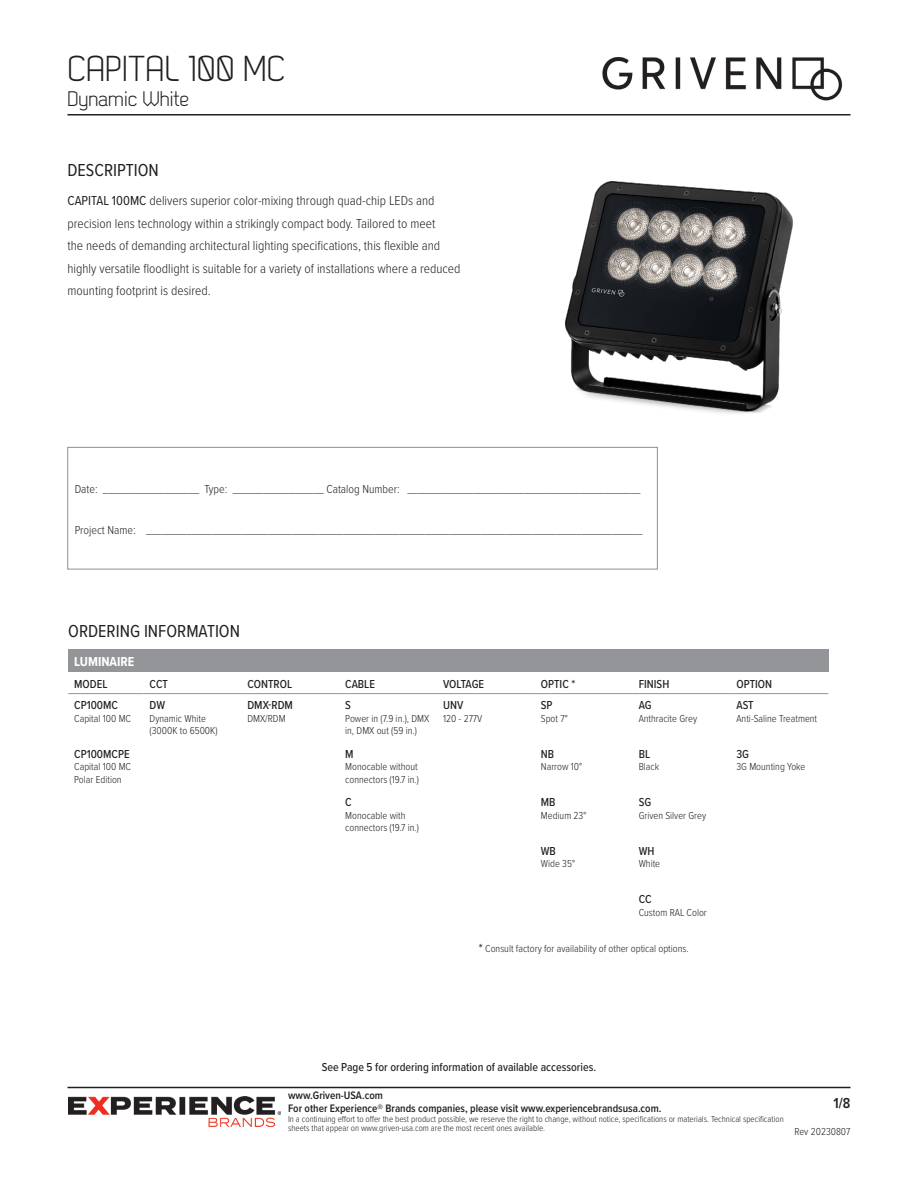
<style>
.page{position:relative;width:918px;height:1188px;background:#fff}
.page>*{position:absolute;margin:0;border:0;box-sizing:border-box;transform-origin:0 0}
.t1{font:36px "Dekar";color:#231f20}
.t2{font:21px "Dekar";color:#231f20}
.t3{font:18px "Proxima Nova Cond";color:#231f20}
.t4{font:600 15px "Proxima Nova Cond";color:#231f20}
.Description_Text{font:300 13.5px/22.5px "Proxima Nova Cond";color:#231f20}
.Ordering_Info_Title{font:700 13.5px "Proxima Nova Cond";color:#fff}
.t5{font:300 12px "Proxima Nova Cond";color:#231f20}
.Ordering_Info_Text{font:500 12px "Proxima Nova Cond";color:#231f20}
.t6{font:600 11.25px/12.8px "Proxima Nova Cond";color:#231f20}
.Ordering_Info_Text-2{font:300 10.5px/12.6px "Proxima Nova Cond";color:#231f20}
.t7{font:300 9px/9.8px "Proxima Nova Cond";color:#231f20}
.s1{font-weight:400}
.s2{font-weight:500;font-size:12px}
</style>
<div class="page">
<img style="left:602px;top:57px;width:241px;height:44px">
<hr style="left:68px;top:114px;width:782px;height:2px;background:#231f20">
<hr style="left:68px;top:1087px;width:782px;height:1px;background:#231f20">
<img style="left:68px;top:1097px;width:212px;height:29px">
<img style="left:564px;top:181px;width:229px;height:233px">
<div style="left:68px;top:447px;width:590px;height:122px;border:1px solid #8e9093"></div>
<div style="left:68px;top:649px;width:760px;height:23px;background:#939598"></div>
<hr style="left:730px;top:693px;width:98px;height:1px;background:#939598">
<hr style="left:68px;top:693px;width:76px;height:1px;background:#939598">
<hr style="left:144px;top:693px;width:97px;height:1px;background:#939598">
<hr style="left:241px;top:693px;width:98px;height:1px;background:#939598">
<hr style="left:339px;top:693px;width:98px;height:1px;background:#939598">
<hr style="left:437px;top:693px;width:98px;height:1px;background:#939598">
<hr style="left:535px;top:693px;width:98px;height:1px;background:#939598">
<hr style="left:633px;top:693px;width:97px;height:1px;background:#939598">
<h1 class="t1" style="left:68px;top:51px;width:219px">CAPITAL 100 MC</h1>
<h2 class="t2" style="left:68px;top:89px;width:123px">Dynamic White</h2>
<h1 class="t3" style="left:68px;top:157px;width:93px">DESCRIPTION</h1>
<p class="Description_Text" style="left:68px;top:189px;width:394px"><span class="s1">CAPITAL 100MC</span> delivers superior color-mixing through quad-chip LEDs and precision lens technology within a strikingly compact body. Tailored to meet<br>the needs of demanding architectural lighting specifications, this flexible and highly versatile floodlight is suitable for a variety of installations where a reduced mounting footprint is desired.</p>
<h1 class="t5" style="left:75px;top:480px;width:567px">Date: ___________________ Type: __________________ Catalog Number: ______________________________________________</h1>
<h1 class="t5" style="left:75px;top:521px;width:569px">Project Name: __________________________________________________________________________________________________</h1>
<h1 class="t3" style="left:68px;top:617px;width:173px">ORDERING INFORMATION</h1>
<p class="Ordering_Info_Title" style="left:74px;top:652px;width:62px">LUMINAIRE</p>
<p class="Ordering_Info_Text" style="left:74px;top:675px;width:35px">MODEL</p>
<p class="Ordering_Info_Text" style="left:150px;top:675px;width:20px">CCT</p>
<p class="Ordering_Info_Text" style="left:247px;top:675px;width:46px">CONTROL</p>
<p class="Ordering_Info_Text" style="left:345px;top:675px;width:31px">CABLE</p>
<p class="Ordering_Info_Text" style="left:443px;top:675px;width:43px">VOLTAGE</p>
<p class="Ordering_Info_Text" style="left:541px;top:675px;width:36px">OPTIC *</p>
<p class="Ordering_Info_Text" style="left:639px;top:675px;width:32px">FINISH</p>
<p class="Ordering_Info_Text" style="left:736px;top:675px;width:37px">OPTION</p>
<p class="Ordering_Info_Text" style="left:74px;top:696px;width:45px">CP100MC</p>
<p class="Ordering_Info_Text-2" style="left:74px;top:711px;width:58px">Capital 100 MC</p>
<p class="Ordering_Info_Text" style="left:345px;top:696px;width:7px">S</p>
<p class="Ordering_Info_Text-2" style="left:345px;top:711px;width:86px">Power in (7.9 in.), DMX in, DMX out (59 in.)</p>
<p class="Ordering_Info_Text" style="left:541px;top:696px;width:13px">SP</p>
<p class="Ordering_Info_Text-2" style="left:541px;top:711px;width:28px">Spot 7°</p>
<p class="Ordering_Info_Text" style="left:639px;top:696px;width:14px">AG</p>
<p class="Ordering_Info_Text-2" style="left:639px;top:711px;width:60px">Anthracite Grey</p>
<p class="Ordering_Info_Text" style="left:736px;top:696px;width:19px">AST</p>
<p class="Ordering_Info_Text-2" style="left:736px;top:711px;width:82px">Anti-Saline Treatment</p>
<p class="Ordering_Info_Text" style="left:150px;top:696px;width:17px">DW</p>
<p class="Ordering_Info_Text-2" style="left:150px;top:711px;width:69px">Dynamic White (3000K to 6500K)</p>
<p class="Ordering_Info_Text" style="left:247px;top:696px;width:47px">DMX-RDM</p>
<p class="Ordering_Info_Text-2" style="left:247px;top:711px;width:40px">DMX/RDM</p>
<p class="Ordering_Info_Text" style="left:443px;top:696px;width:22px">UNV</p>
<p class="Ordering_Info_Text-2" style="left:443px;top:711px;width:41px">120 - 277V</p>
<p class="Ordering_Info_Text" style="left:74px;top:745px;width:57px">CP100MCPE</p>
<p class="Ordering_Info_Text-2" style="left:74px;top:760px;width:58px">Capital 100 MC<br>Polar Edition</p>
<p class="Ordering_Info_Text" style="left:345px;top:745px;width:10px">M</p>
<p class="Ordering_Info_Text-2" style="left:345px;top:760px;width:75px">Monocable without connectors (19.7 in.)</p>
<p class="Ordering_Info_Text" style="left:345px;top:793px;width:8px">C</p>
<p class="Ordering_Info_Text-2" style="left:345px;top:809px;width:75px">Monocable with connectors (19.7 in.)</p>
<p class="Ordering_Info_Text" style="left:541px;top:745px;width:15px">NB</p>
<p class="Ordering_Info_Text-2" style="left:541px;top:760px;width:43px">Narrow 10°</p>
<p class="Ordering_Info_Text" style="left:541px;top:793px;width:16px">MB</p>
<p class="Ordering_Info_Text-2" style="left:541px;top:809px;width:47px">Medium 23°</p>
<p class="Ordering_Info_Text" style="left:639px;top:745px;width:13px">BL</p>
<p class="Ordering_Info_Text-2" style="left:639px;top:760px;width:22px">Black</p>
<p class="Ordering_Info_Text" style="left:639px;top:793px;width:14px">SG</p>
<p class="Ordering_Info_Text-2" style="left:639px;top:809px;width:69px">Griven Silver Grey</p>
<p class="Ordering_Info_Text" style="left:639px;top:842px;width:17px">WH</p>
<p class="Ordering_Info_Text-2" style="left:639px;top:857px;width:23px">White</p>
<p class="Ordering_Info_Text" style="left:639px;top:891px;width:14px">CC</p>
<p class="Ordering_Info_Text-2" style="left:639px;top:906px;width:70px">Custom RAL Color</p>
<p class="Ordering_Info_Text-2" style="left:479px;top:942px;width:212px"><span class="s2">*</span> Consult factory for availability of other optical options.</p>
<p class="Ordering_Info_Text" style="left:541px;top:842px;width:17px">WB</p>
<p class="Ordering_Info_Text-2" style="left:541px;top:857px;width:36px">Wide 35°</p>
<p class="Ordering_Info_Text" style="left:736px;top:745px;width:14px">3G</p>
<p class="Ordering_Info_Text-2" style="left:736px;top:760px;width:70px">3G Mounting Yoke</p>
<p class="Ordering_Info_Text" style="left:322px;top:1058px;width:276px">See Page 5 for ordering information of available accessories.</p>
<p class="t6" style="left:288px;top:1089px;width:375px">www.Griven-USA.com<br>For other Experience® Brands companies, please visit www.experiencebrandsusa.com.</p>
<p class="t7" style="left:288px;top:1113px;width:497px">In a continuing effort to offer the best product possible, we reserve the right to change, without notice, specifications or materials. Technical specification sheets that appear on www.griven-usa.com are the most recent ones available.</p>
<h3 class="t4" style="left:834px;top:1092px;width:18px">1/8</h3>
<p class="Ordering_Info_Text-2" style="left:795px;top:1124px;width:57px">Rev 20230807</p>
</div>
